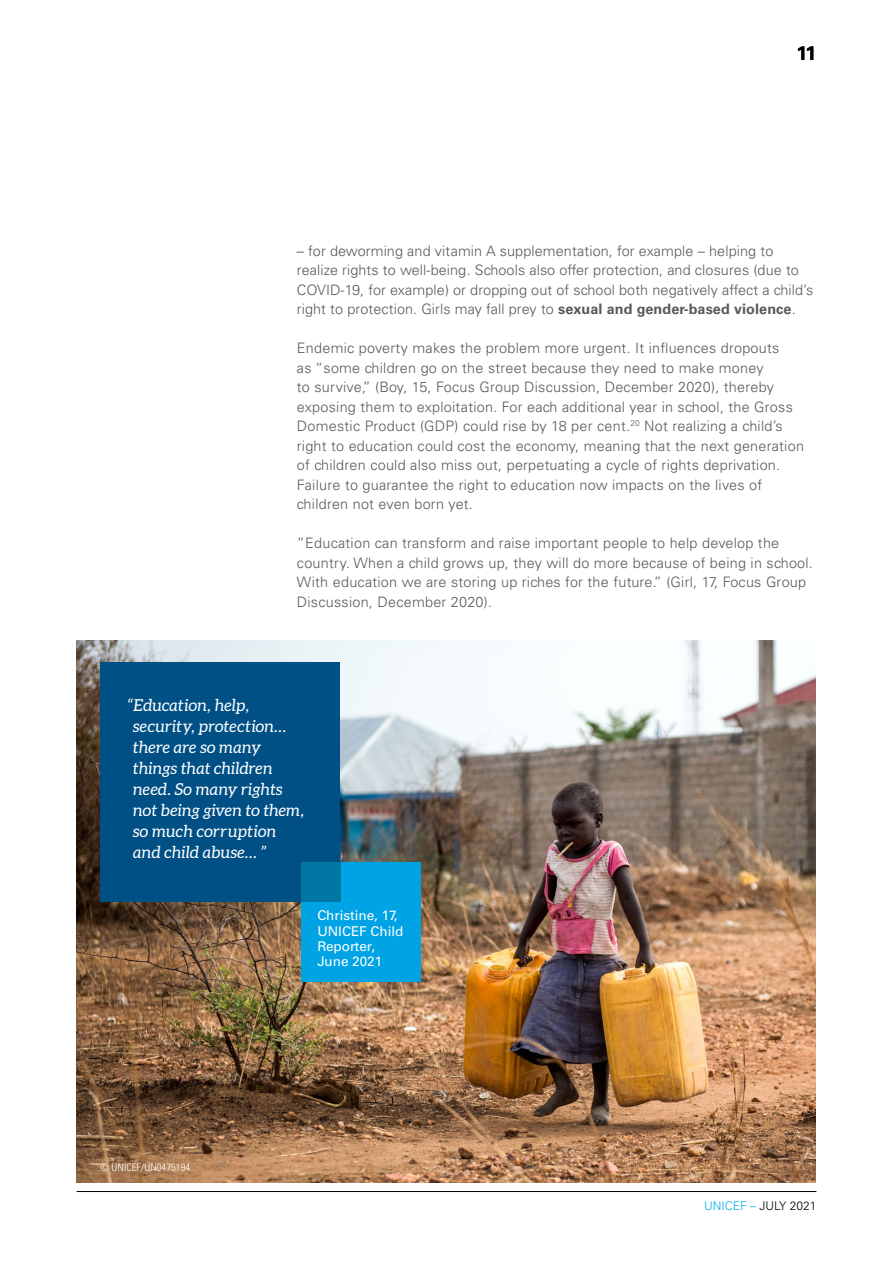
<style>
.page{position:relative;width:893px;height:1263px;background:#fff}
.page>*{position:absolute;margin:0;border:0;box-sizing:border-box;transform-origin:0 0}
.t1{font:700 19.5px "Univers LT Std";color:#000}
.t2{font:italic 16.5px/21px "Aleo";letter-spacing:.01em;color:#fff}
.t3{font:300 14.4px/19.5px "Univers LT Std";letter-spacing:.015em;color:#58595b}
.t4{font:13.5px/16.5px "Univers LT Std";color:#fff}
.t5{font:300 12px "Univers LT Std";color:#000}
.t6{font:300 condensed 10.5px "Univers LT Std";letter-spacing:.01em;color:#fff}
.s1{font-weight:700}
.s2{color:#00aeef}
</style>
<div class="page">
<hr style="left:77px;top:1191px;width:739px;height:1px;background:#000">
<img style="left:77px;top:640px;width:738px;height:542px">
<div style="left:101px;top:662px;width:239px;height:239px;background:#005086"></div>
<div style="left:301px;top:862px;width:120px;height:119px;background:#00a3e4"></div>
<div style="left:301px;top:862px;width:40px;height:40px;background:#0076a3"></div>
<h1 class="t1" style="left:797px;top:42px;width:21px">11</h1>
<p class="t3" style="left:297px;top:241px;width:518px">– for deworming and vitamin A supplementation, for example – helping to realize rights to well-being. Schools also offer protection, and closures (due to COVID‑19, for example) or dropping out of school both negatively affect a child’s right to protection. Girls may fall prey to <span class="s1">sexual and gender-based violence</span>.</p>
<p class="t3" style="left:297px;top:338px;width:509px">Endemic poverty makes the problem more urgent. It influences dropouts<br>as “some children go on the street because they need to make money<br>to survive,” (Boy, 15, Focus Group Discussion, December 2020), thereby exposing them to exploitation. For each additional year in school, the Gross Domestic Product (GDP) could rise by 18 per cent.<sup>20</sup> Not realizing a child’s right to education could cost the economy, meaning that the next generation of children could also miss out, perpetuating a cycle of rights deprivation.<br>Failure to guarantee the right to education now impacts on the lives of children not even born yet.</p>
<p class="t3" style="left:297px;top:533px;width:518px">”Education can transform and raise important people to help develop the country. When a child grows up, they will do more because of being in school.<br>With education we are storing up riches for the future.” (Girl, 17, Focus Group Discussion, December 2020).</p>
<p class="t2" style="left:133px;top:694px;width:173px;text-indent:-6px">“Education, help, security, protection… there are so many things that children need. So many rights not being given to them, so much corruption and child abuse… ”</p>
<p class="t4" style="left:317px;top:907px;width:88px">Christine, 17,<br>UNICEF Child</p>
<p class="t4" style="left:317px;top:939px;width:66px;line-height:15px">Reporter,<br>June 2021</p>
<p class="t6" style="left:101px;top:1161px;width:91px">© UNICEF/UN0475194</p>
<p class="t5" style="left:704px;top:1198px;width:114px"><span class="s2">UNICEF –</span> JULY 2021</p>
</div>
